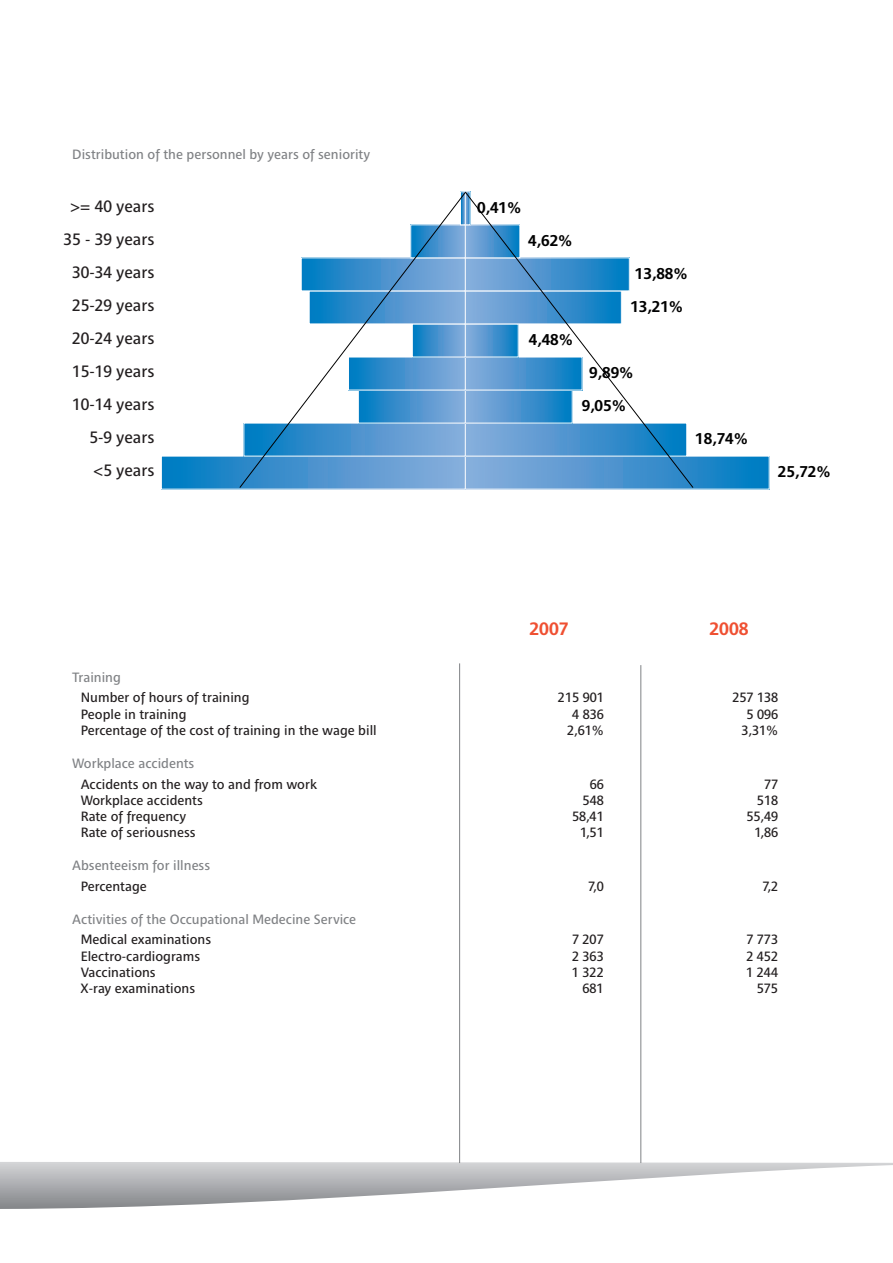
<style>
.page{position:relative;width:893px;height:1263px;background:#fff}
.page>*{position:absolute;margin:0;border:0;box-sizing:border-box;transform-origin:0 0}
.t1{font:700 18px "Brusseline";color:#ef5032}
.t2{font:16.5px/33px "Brusseline";color:#231f20;text-align:right}
.t3{font:700 15.75px/33px "Brusseline";color:#000001}
.t4{font:13.5px "Brusseline";color:#231f20}
.t5{font:13.5px "Brusseline";color:#808285}
</style>
<div class="page">
<svg style="left:0;top:1162px;width:893px;height:47px"></svg>
<hr style="left:459px;top:663px;width:1px;height:500px;background:#808285">
<hr style="left:640px;top:665px;width:1px;height:498px;background:#808285">
<svg style="left:694px;top:458px;width:74px;height:30px;background:#0e81c5"></svg>
<div style="left:465px;top:456px;width:305px;height:34px;border:1px solid #fff"></div>
<svg style="left:163px;top:458px;width:76px;height:30px;background:#0e81c5"></svg>
<div style="left:161px;top:456px;width:305px;height:34px;border:1px solid #fff"></div>
<svg style="left:466px;top:191px;width:228px;height:297px"></svg>
<svg style="left:239px;top:191px;width:227px;height:297px"></svg>
<p class="t5" style="left:72px;top:147px;width:300px">Distribution of the personnel by years of seniority</p>
<p class="t2" style="left:64px;top:190px;width:92px">&gt;= 40 years<br>35 - 39 years<br>30-34 years<br>25-29 years<br>20-24 years<br>15-19 years<br>10-14 years<br>5-9 years<br>&lt;5 years</p>
<p class="t3" style="left:477px;top:191px;width:46px">0,41%</p>
<p class="t3" style="left:528px;top:224px;width:46px">4,62%</p>
<p class="t3" style="left:529px;top:323px;width:46px">4,48%</p>
<p class="t3" style="left:630px;top:257px;width:59px">13,88%<br>13,21%</p>
<p class="t3" style="left:582px;top:356px;width:53px;text-align:center">9,89%<br>9,05%</p>
<p class="t3" style="left:695px;top:422px;width:54px">18,74%</p>
<p class="t3" style="left:778px;top:455px;width:54px">25,72%</p>
<h1 class="t1" style="left:529px;top:618px;width:41px">2007</h1>
<h1 class="t1" style="left:709px;top:618px;width:41px">2008</h1>
<p class="t5" style="left:72px;top:670px;width:50px">Training</p>
<p class="t4" style="left:81px;top:690px;width:170px">Number of hours of training</p>
<p class="t4" style="left:558px;top:690px;width:47px">215 901</p>
<p class="t4" style="left:732px;top:690px;width:47px">257 138</p>
<p class="t4" style="left:81px;top:706px;width:107px">People in training</p>
<p class="t4" style="left:572px;top:706px;width:33px">4 836</p>
<p class="t4" style="left:746px;top:706px;width:33px">5 096</p>
<p class="t4" style="left:81px;top:722px;width:297px">Percentage of the cost of training in the wage bill</p>
<p class="t4" style="left:567px;top:722px;width:38px">2,61%</p>
<p class="t4" style="left:741px;top:722px;width:38px">3,31%</p>
<p class="t5" style="left:72px;top:756px;width:124px">Workplace accidents</p>
<p class="t4" style="left:81px;top:776px;width:238px">Accidents on the way to and from work</p>
<p class="t4" style="left:590px;top:776px;width:16px">66</p>
<p class="t4" style="left:764px;top:776px;width:16px">77</p>
<p class="t4" style="left:81px;top:792px;width:124px">Workplace accidents</p>
<p class="t4" style="left:583px;top:792px;width:23px">548</p>
<p class="t4" style="left:757px;top:792px;width:23px">518</p>
<p class="t4" style="left:81px;top:809px;width:107px">Rate of frequency</p>
<p class="t4" style="left:572px;top:809px;width:33px">58,41</p>
<p class="t4" style="left:746px;top:809px;width:33px">55,49</p>
<p class="t4" style="left:81px;top:825px;width:116px">Rate of seriousness</p>
<p class="t4" style="left:580px;top:825px;width:25px">1,51</p>
<p class="t4" style="left:754px;top:825px;width:25px">1,86</p>
<p class="t5" style="left:72px;top:858px;width:139px">Absenteeism for illness</p>
<p class="t4" style="left:81px;top:878px;width:68px">Percentage</p>
<p class="t4" style="left:588px;top:878px;width:17px">7,0</p>
<p class="t4" style="left:762px;top:878px;width:17px">7,2</p>
<p class="t5" style="left:72px;top:912px;width:286px">Activities of the Occupational Medecine Service</p>
<p class="t4" style="left:81px;top:932px;width:132px">Medical examinations</p>
<p class="t4" style="left:572px;top:932px;width:33px">7 207</p>
<p class="t4" style="left:746px;top:932px;width:33px">7 773</p>
<p class="t4" style="left:81px;top:948px;width:121px">Electro-cardiograms</p>
<p class="t4" style="left:572px;top:948px;width:33px">2 363</p>
<p class="t4" style="left:746px;top:948px;width:33px">2 452</p>
<p class="t4" style="left:81px;top:964px;width:77px">Vaccinations</p>
<p class="t4" style="left:572px;top:964px;width:33px">1 322</p>
<p class="t4" style="left:746px;top:964px;width:33px">1 244</p>
<p class="t4" style="left:81px;top:981px;width:116px">X-ray examinations</p>
<p class="t4" style="left:582px;top:981px;width:23px">681</p>
<p class="t4" style="left:757px;top:981px;width:23px">575</p>
</div>
